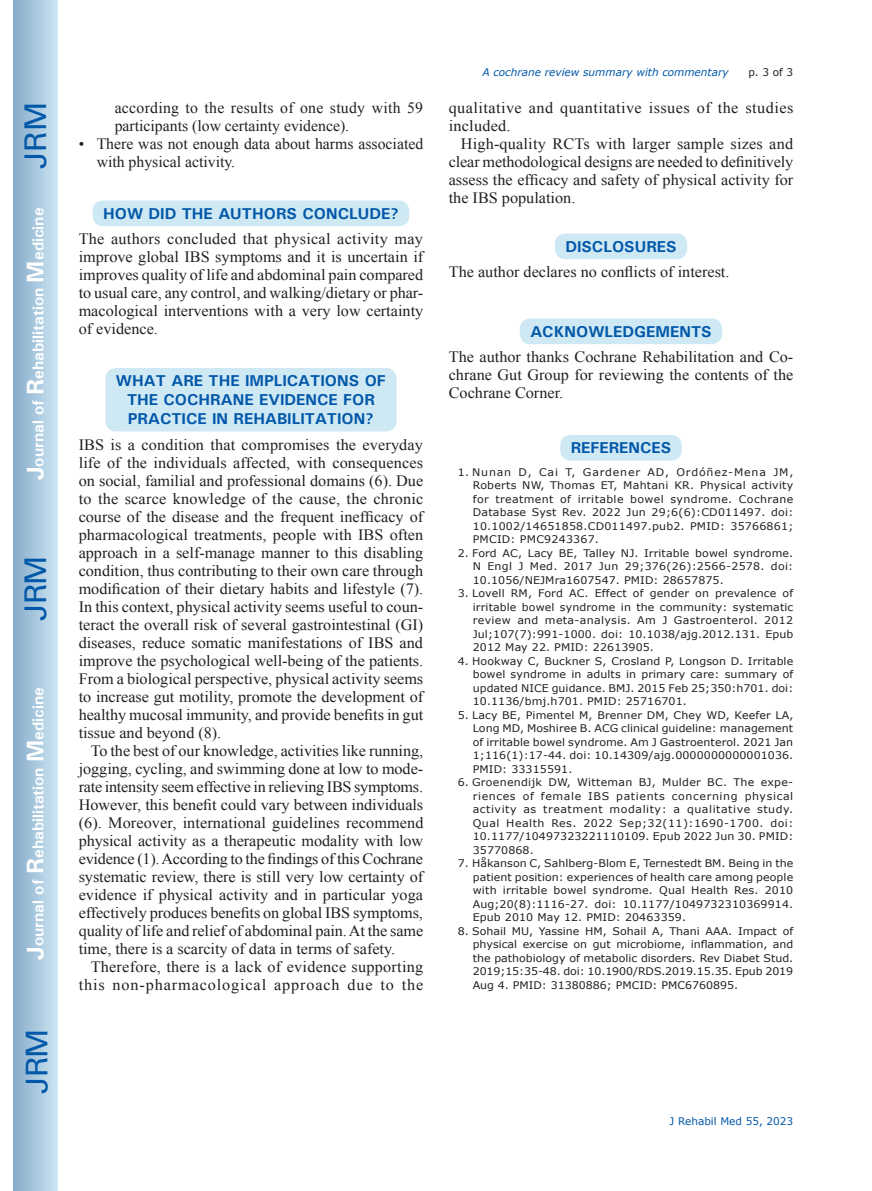
<style>
.page{position:relative;width:872px;height:1191px;background:#fff}
.page>*{position:absolute;margin:0;border:0;box-sizing:border-box;transform-origin:0 0}
.t1{font:30px "Univers";letter-spacing:-.03em;color:#0157a8}
.H1{font:15.75px/18px "Times New Roman";color:#231f20}
.H1-2{font:700 15.75px/18.9px "Univers";color:#0157a8;text-align:center}
.t2{font:700 15.75px "Univers";color:#fff}
.H1-3{font:15.75px "Times New Roman";letter-spacing:.03em;color:#231f20}
.H1-4{font:15.75px "Times New Roman";letter-spacing:.055em;color:#231f20}
.H1-5{font:10.5px/13.5px "Verdana";letter-spacing:.01em;color:#231f20;text-align:justify;scale:1.05 1}
.t3{font:italic 10.5px "Verdana";color:#0157a8}
.t4{font:10.5px "Verdana";color:#0157a8}
.H1-6{font:10.5px "Verdana";letter-spacing:.01em;color:#231f20}
.s1{font-size:24px}
.s2{font-family:"Univers";font-weight:700;color:#0157a8}
</style>
<div class="page">
<div style="left:14px;top:0;width:43px;height:1191px;background:linear-gradient(to right,#88acca,#cbe5f2)"></div>
<div style="left:93px;top:200px;width:316px;height:26px;background:#cee8f4;border-radius:10px"></div>
<div style="left:105px;top:368px;width:291px;height:63px;background:#cee8f4;border-radius:10px"></div>
<div style="left:555px;top:233px;width:132px;height:26px;background:#cee8f4;border-radius:10px"></div>
<div style="left:520px;top:318px;width:202px;height:26px;background:#cee8f4;border-radius:10px"></div>
<div style="left:560px;top:435px;width:122px;height:25px;background:#cee8f4;border-radius:10px"></div>
<h1 class="t1" style="left:18px;top:169px;width:68px;rotate:-90deg">JRM</h1>
<p class="t2" style="left:28px;top:480px;width:274px;rotate:-90deg"><span class="s1">J</span>ournal of <span class="s1">R</span>ehabilitation <span class="s1">M</span>edicine</p>
<h1 class="t1" style="left:18px;top:620px;width:67px;rotate:-90deg">JRM</h1>
<p class="t2" style="left:28px;top:959px;width:274px;rotate:-90deg"><span class="s1">J</span>ournal of <span class="s1">R</span>ehabilitation <span class="s1">M</span>edicine</p>
<h1 class="t1" style="left:19px;top:1093px;width:67px;rotate:-90deg">JRM</h1>
<p class="H1" style="left:115px;top:98px;width:310px">according to the results of one study with 59 participants (low certainty evidence).</p>
<p class="H1" style="left:97px;top:134px;width:328px;text-indent:-18px">• There was not enough data about harms associated with physical activity.</p>
<p class="H1" style="left:79px;top:201px;width:346px;line-height:25.5px;text-align:center"><span class="s2">HOW DID THE AUTHORS CONCLUDE?<br></span>The authors concluded that physical activity may</p>
<p class="H1" style="left:79px;top:248px;width:346px;text-align:justify">improve global IBS symptoms and it is uncertain if improves quality of life and abdominal pain compared to usual care, any control, and walking/dietary or phar&shy;macological interventions with a very low certainty of evidence.</p>
<p class="H1-2" style="left:116px;top:371px;width:271px">WHAT ARE THE IMPLICATIONS OF<br>THE COCHRANE EVIDENCE FOR<br>PRACTICE IN REHABILITATION?</p>
<p class="H1" style="left:79px;top:435px;width:346px">IBS is a condition that compromises the everyday</p>
<p class="H1" style="left:79px;top:453px;width:346px">life of the individuals affected, with consequences</p>
<p class="H1" style="left:79px;top:471px;width:346px">on social, familial and professional domains (6). Due</p>
<p class="H1" style="left:79px;top:489px;width:346px">to the scarce knowledge of the cause, the chronic</p>
<p class="H1" style="left:79px;top:507px;width:346px">course of the disease and the frequent inefficacy of</p>
<p class="H1" style="left:79px;top:525px;width:346px">pharmacological treatments, people with IBS often</p>
<p class="H1" style="left:79px;top:543px;width:346px">approach in a self-manage manner to this disabling</p>
<p class="H1" style="left:79px;top:561px;width:346px">condition, thus contributing to their own care through</p>
<p class="H1" style="left:79px;top:579px;width:346px">modification of their dietary habits and lifestyle (7).</p>
<p class="H1" style="left:79px;top:597px;width:346px">In this context, physical activity seems useful to coun-</p>
<p class="H1" style="left:79px;top:615px;width:346px">teract the overall risk of several gastrointestinal (GI)</p>
<p class="H1" style="left:79px;top:633px;width:346px">diseases, reduce somatic manifestations of IBS and</p>
<p class="H1" style="left:79px;top:651px;width:346px">improve the psychological well-being of the patients.</p>
<p class="H1" style="left:79px;top:669px;width:346px">From a biological perspective, physical activity seems</p>
<p class="H1" style="left:79px;top:687px;width:346px">to increase gut motility, promote the development of</p>
<p class="H1" style="left:79px;top:705px;width:346px">healthy mucosal immunity, and provide benefits in gut</p>
<p class="H1" style="left:79px;top:723px;width:144px">tissue and beyond (8).</p>
<p class="H1" style="left:91px;top:741px;width:334px">To the best of our knowledge, activities like running,</p>
<p class="H1" style="left:79px;top:759px;width:346px">jogging, cycling, and swimming done at low to mode-</p>
<p class="H1" style="left:79px;top:777px;width:346px">rate intensity seem effective in relieving IBS symptoms.</p>
<p class="H1" style="left:79px;top:795px;width:346px">However, this benefit could vary between individuals</p>
<p class="H1" style="left:79px;top:813px;width:346px">(6). Moreover, international guidelines recommend</p>
<p class="H1" style="left:79px;top:831px;width:346px">physical activity as a therapeutic modality with low</p>
<p class="H1" style="left:79px;top:849px;width:346px">evidence (1). According to the findings of this Cochrane</p>
<p class="H1" style="left:79px;top:867px;width:346px">systematic review, there is still very low certainty of</p>
<p class="H1" style="left:79px;top:885px;width:346px">evidence if physical activity and in particular yoga</p>
<p class="H1" style="left:79px;top:903px;width:346px">effectively produces benefits on global IBS symptoms,</p>
<p class="H1" style="left:79px;top:921px;width:346px">quality of life and relief of abdominal pain. At the same</p>
<p class="H1" style="left:79px;top:939px;width:318px">time, there is a scarcity of data in terms of safety.</p>
<p class="H1" style="left:91px;top:957px;width:334px">Therefore, there is a lack of evidence supporting</p>
<p class="H1-4" style="left:79px;top:974px;width:346px">this non-pharmacological approach due to the</p>
<p class="t3" style="left:482px;top:64px;width:248px">A cochrane review summary with commentary</p>
<p class="H1-6" style="left:748px;top:64px;width:46px">p. 3 of 3</p>
<p class="H1-3" style="left:449px;top:97px;width:346px">qualitative and quantitative issues of the studies</p>
<p class="H1" style="left:449px;top:116px;width:63px">included.</p>
<p class="H1" style="left:461px;top:134px;width:334px">High-quality RCTs with larger sample sizes and</p>
<p class="H1" style="left:449px;top:152px;width:346px">clear methodological designs are needed to definitively</p>
<p class="H1" style="left:449px;top:170px;width:346px">assess the efficacy and safety of physical activity for</p>
<p class="H1" style="left:449px;top:188px;width:128px">the IBS population.</p>
<p class="H1" style="left:449px;top:234px;width:282px;line-height:25.5px;text-indent:117px"><span class="s2">DISCLOSURES<br></span>The author declares no conflicts of interest.</p>
<p class="H1" style="left:449px;top:318px;width:346px;line-height:25.5px;text-align:center"><span class="s2">ACKNOWLEDGEMENTS<br></span>The author thanks Cochrane Rehabilitation and Co-</p>
<p class="H1" style="left:449px;top:366px;width:346px">chrane Gut Group for reviewing the contents of the<br>Cochrane Corner.</p>
<p class="H1-2" style="left:571px;top:438px;width:102px">REFERENCES</p>
<p class="H1-5" style="left:473px;top:465px;width:307px;text-indent:-15px">1. Nunan D, Cai T, Gardener AD, Ordóñez-Mena JM, Roberts NW, Thomas ET, Mahtani KR. Physical activity for treatment of irritable bowel syndrome. Cochrane Database Syst Rev. 2022 Jun 29;6(6):CD011497. doi:<br>10.1002/14651858.CD011497.pub2. PMID: 35766861;</p>
<p class="H1-5" style="left:473px;top:532px;width:122px">PMCID: PMC9243367.</p>
<p class="H1-5" style="left:473px;top:546px;width:307px;text-indent:-15px">2. Ford AC, Lacy BE, Talley NJ. Irritable bowel syndrome.<br>N Engl J Med. 2017 Jun 29;376(26):2566-2578. doi:<br>10.1056/NEJMra1607547. PMID: 28657875.</p>
<p class="H1-5" style="left:473px;top:586px;width:307px;text-indent:-15px">3. Lovell RM, Ford AC. Effect of gender on prevalence of irritable bowel syndrome in the community: systematic review and meta-analysis. Am J Gastroenterol. 2012<br>Jul;107(7):991-1000. doi: 10.1038/ajg.2012.131. Epub 2012 May 22. PMID: 22613905.</p>
<p class="H1-5" style="left:473px;top:654px;width:307px;text-indent:-15px">4. Hookway C, Buckner S, Crosland P, Longson D. Irritable bowel syndrome in adults in primary care: summary of updated NICE guidance. BMJ. 2015 Feb 25;350:h701. doi:<br>10.1136/bmj.h701. PMID: 25716701.</p>
<p class="H1-5" style="left:473px;top:708px;width:307px;text-indent:-15px">5. Lacy BE, Pimentel M, Brenner DM, Chey WD, Keefer LA, Long MD, Moshiree B. ACG clinical guideline: management of irritable bowel syndrome. Am J Gastroenterol. 2021 Jan 1;116(1):17-44. doi: 10.14309/ajg.0000000000001036.<br>PMID: 33315591.</p>
<p class="H1-5" style="left:473px;top:775px;width:307px;text-indent:-15px">6. Groenendijk DW, Witteman BJ, Mulder BC. The expe&shy;riences of female IBS patients concerning physical activity as treatment modality: a qualitative study.<br>Qual Health Res. 2022 Sep;32(11):1690-1700. doi:<br>10.1177/10497323221110109. Epub 2022 Jun 30. PMID:<br>35770868.</p>
<p class="H1-5" style="left:473px;top:856px;width:307px;text-indent:-15px">7. Håkanson C, Sahlberg-Blom E, Ternestedt BM. Being in the patient position: experiences of health care among people with irritable bowel syndrome. Qual Health Res. 2010<br>Aug;20(8):1116-27. doi: 10.1177/1049732310369914.<br>Epub 2010 May 12. PMID: 20463359.</p>
<p class="H1-5" style="left:473px;top:924px;width:307px;text-indent:-15px">8. Sohail MU, Yassine HM, Sohail A, Thani AAA. Impact of physical exercise on gut microbiome, inflammation, and the pathobiology of metabolic disorders. Rev Diabet Stud.<br>2019;15:35-48. doi: 10.1900/RDS.2019.15.35. Epub 2019<br>Aug 4. PMID: 31380886; PMCID: PMC6760895.</p>
<p class="t4" style="left:669px;top:1114px;width:125px">J Rehabil Med 55, 2023</p>
</div>
